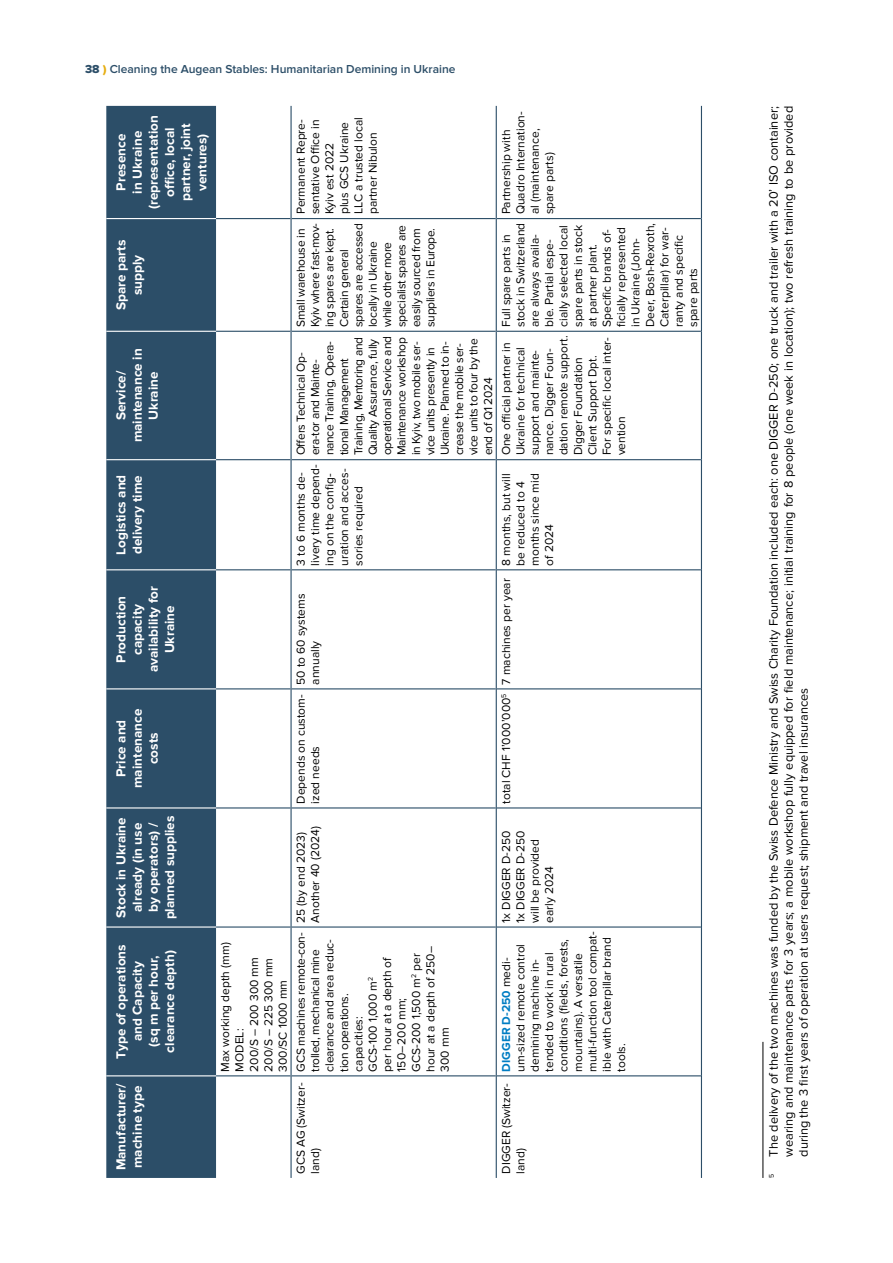
<style>
.page{position:relative;width:893px;height:1263px;background:#fff}
.page>*{position:absolute;margin:0;border:0;box-sizing:border-box;transform-origin:0 0}
.t1{font:700 13.5px/16.2px "Proxima Nova";color:#fff;text-align:center}
.t2{font:12.75px/15px "Proxima Nova";color:#000;text-align:justify}
.t3{font:12px/14.4px "Proxima Nova";color:#000}
.t4{font:12px/14.4px "Proxima Nova";letter-spacing:-.02em;color:#000}
.t5{font:600 12px "Proxima Nova";color:#2c4e68}
.t6{font:7.05px "Proxima Nova";color:#000}
.s1{font-family:"Proxima Nova Extrabld";font-weight:400}
.s2{font-family:"Proxima Nova Extrabld";font-weight:400;color:#e6ad10}
.s3{font-weight:700;color:#007dc3}
</style>
<div class="page">
<div style="left:106px;top:106px;width:110px;height:1072px;background:#2c4e68"></div>
<hr style="left:216px;top:1075px;width:74px;height:1px;background:#2c4e68">
<hr style="left:216px;top:926px;width:74px;height:1px;background:#2c4e68">
<hr style="left:216px;top:807px;width:74px;height:1px;background:#2c4e68">
<hr style="left:216px;top:688px;width:74px;height:1px;background:#2c4e68">
<hr style="left:216px;top:569px;width:74px;height:1px;background:#2c4e68">
<hr style="left:216px;top:459px;width:74px;height:1px;background:#2c4e68">
<hr style="left:216px;top:331px;width:74px;height:1px;background:#2c4e68">
<hr style="left:216px;top:218px;width:74px;height:1px;background:#2c4e68">
<hr style="left:290px;top:1076px;width:2px;height:102px;background:#2c4e68">
<hr style="left:290px;top:927px;width:2px;height:149px;background:#2c4e68">
<hr style="left:292px;top:1075px;width:204px;height:1px;background:#2c4e68">
<hr style="left:290px;top:808px;width:2px;height:119px;background:#2c4e68">
<hr style="left:292px;top:926px;width:204px;height:1px;background:#2c4e68">
<hr style="left:290px;top:689px;width:2px;height:119px;background:#2c4e68">
<hr style="left:292px;top:807px;width:204px;height:1px;background:#2c4e68">
<hr style="left:290px;top:570px;width:2px;height:119px;background:#2c4e68">
<hr style="left:292px;top:688px;width:204px;height:1px;background:#2c4e68">
<hr style="left:290px;top:460px;width:2px;height:110px;background:#2c4e68">
<hr style="left:292px;top:569px;width:204px;height:1px;background:#2c4e68">
<hr style="left:290px;top:331px;width:2px;height:129px;background:#2c4e68">
<hr style="left:292px;top:459px;width:204px;height:1px;background:#2c4e68">
<hr style="left:290px;top:219px;width:2px;height:112px;background:#2c4e68">
<hr style="left:292px;top:331px;width:204px;height:1px;background:#2c4e68">
<hr style="left:290px;top:106px;width:2px;height:113px;background:#2c4e68">
<hr style="left:292px;top:218px;width:204px;height:1px;background:#2c4e68">
<hr style="left:496px;top:1076px;width:1px;height:102px;background:#2c4e68">
<hr style="left:496px;top:927px;width:1px;height:149px;background:#2c4e68">
<hr style="left:497px;top:1075px;width:204px;height:1px;background:#2c4e68">
<hr style="left:496px;top:808px;width:1px;height:119px;background:#2c4e68">
<hr style="left:497px;top:926px;width:204px;height:1px;background:#2c4e68">
<hr style="left:496px;top:689px;width:1px;height:119px;background:#2c4e68">
<hr style="left:497px;top:807px;width:204px;height:1px;background:#2c4e68">
<hr style="left:496px;top:570px;width:1px;height:119px;background:#2c4e68">
<hr style="left:497px;top:688px;width:204px;height:1px;background:#2c4e68">
<hr style="left:496px;top:460px;width:1px;height:110px;background:#2c4e68">
<hr style="left:497px;top:569px;width:204px;height:1px;background:#2c4e68">
<hr style="left:496px;top:331px;width:1px;height:129px;background:#2c4e68">
<hr style="left:497px;top:459px;width:204px;height:1px;background:#2c4e68">
<hr style="left:496px;top:219px;width:1px;height:112px;background:#2c4e68">
<hr style="left:497px;top:331px;width:204px;height:1px;background:#2c4e68">
<hr style="left:496px;top:106px;width:1px;height:113px;background:#2c4e68">
<hr style="left:497px;top:218px;width:204px;height:1px;background:#2c4e68">
<hr style="left:701px;top:1076px;width:1px;height:102px;background:#2c4e68">
<hr style="left:701px;top:927px;width:1px;height:149px;background:#2c4e68">
<hr style="left:701px;top:808px;width:1px;height:119px;background:#2c4e68">
<hr style="left:701px;top:689px;width:1px;height:119px;background:#2c4e68">
<hr style="left:701px;top:570px;width:1px;height:119px;background:#2c4e68">
<hr style="left:701px;top:460px;width:1px;height:110px;background:#2c4e68">
<hr style="left:701px;top:331px;width:1px;height:129px;background:#2c4e68">
<hr style="left:701px;top:219px;width:1px;height:112px;background:#2c4e68">
<hr style="left:701px;top:106px;width:1px;height:113px;background:#2c4e68">
<hr style="left:106px;top:1075px;width:110px;height:1px;background:#fff">
<hr style="left:106px;top:926px;width:110px;height:1px;background:#fff">
<hr style="left:106px;top:807px;width:110px;height:1px;background:#fff">
<hr style="left:106px;top:688px;width:110px;height:1px;background:#fff">
<hr style="left:106px;top:569px;width:110px;height:1px;background:#fff">
<hr style="left:106px;top:459px;width:110px;height:1px;background:#fff">
<hr style="left:106px;top:331px;width:110px;height:1px;background:#fff">
<hr style="left:106px;top:218px;width:110px;height:1px;background:#fff">
<hr style="left:762px;top:1042px;width:1px;height:136px;background:#000">
<p class="t5" style="left:85px;top:62px;width:372px"><span class="s1">38</span> <span class="s2">)</span> Cleaning the Augean Stables: Humanitarian Demining in Ukraine</p>
<p class="t1" style="left:113px;top:209px;width:95px;rotate:-90deg">Presence<br>in Ukraine (representation office, local partner, joint ventures)</p>
<p class="t1" style="left:113px;top:310px;width:72px;rotate:-90deg">Spare parts supply</p>
<p class="t1" style="left:113px;top:442px;width:95px;rotate:-90deg">Service/ maintenance in<br>Ukraine</p>
<p class="t1" style="left:113px;top:555px;width:82px;text-align:left;rotate:-90deg">Logistics and delivery time</p>
<p class="t1" style="left:113px;top:672px;width:87px;rotate:-90deg">Production capacity availability for<br>Ukraine</p>
<p class="t1" style="left:113px;top:788px;width:81px;rotate:-90deg">Price and maintenance costs</p>
<p class="t1" style="left:113px;top:919px;width:105px;rotate:-90deg">Stock in Ukraine already (in use by operators) / planned supplies</p>
<p class="t1" style="left:113px;top:1058px;width:116px;rotate:-90deg">Type of operations and Capacity<br>(sq m per hour, clearance depth)</p>
<p class="t1" style="left:113px;top:1170px;width:88px;text-align:left;rotate:-90deg">Manufacturer/ machine type</p>
<p class="t3" style="left:218px;top:1071px;width:131px;rotate:-90deg">Max working depth (mm)<br>MODEL:<br>200/S – 200 300 mm<br>200/S – 225 300 mm<br>300/SC 1000 mm</p>
<p class="t3" style="left:294px;top:214px;width:98px;rotate:-90deg">Permanent Repre&shy;sentative Office in<br>Kyiv est 2022<br>plus GCS Ukraine<br>LLC a trusted local partner Nibulon</p>
<p class="t4" style="left:294px;top:327px;width:105px;rotate:-90deg">Small warehouse in<br>Kyiv where fast-mov&shy;ing spares are kept.<br>Certain general spares are accessed locally in Ukraine while other more specialist spares are easily sourced from suppliers in Europe.</p>
<p class="t4" style="left:294px;top:455px;width:121px;rotate:-90deg">Offers Technical Op&shy;era-tor and Mainte&shy;nance Training, Opera&shy;tional Management<br>Training, Mentoring and<br>Quality Assurance, fully operational Service and<br>Maintenance workshop in Kyiv, two mobile ser&shy;vice units presently in<br>Ukraine. Planned to in&shy;crease the mobile ser&shy;vice units to four by the end of Q1 2024</p>
<p class="t3" style="left:294px;top:566px;width:103px;rotate:-90deg">3 to 6 months de&shy;livery time depend&shy;ing on the config&shy;uration and acces&shy;sories required</p>
<p class="t3" style="left:294px;top:685px;width:93px;rotate:-90deg">50 to 60 systems annually</p>
<p class="t3" style="left:294px;top:804px;width:111px;rotate:-90deg">Depends on custom&shy;ized needs</p>
<p class="t3" style="left:499px;top:214px;width:104px;rotate:-90deg">Partnership with<br>Quadro Internation&shy;al (maintenance, spare parts)</p>
<p class="t3" style="left:499px;top:327px;width:106px;rotate:-90deg">Full spare parts in stock in Switzerland are always availa&shy;ble. Partial espe&shy;cially selected local spare parts in stock at partner plant.<br>Specific brands of&shy;ficially represented in Ukraine (John-<br>Deer, Bosh-Rexroth,<br>Caterpillar) for war&shy;ranty and specific spare parts</p>
<p class="t3" style="left:499px;top:455px;width:121px;rotate:-90deg">One official partner in<br>Ukraine for technical support and mainte&shy;nance. Digger Foun&shy;dation remote support.<br>Digger Foundation<br>Client Support Dpt.<br>For specific local inter&shy;vention</p>
<p class="t3" style="left:499px;top:566px;width:93px;text-indent:-238px;rotate:-90deg">total CHF 1’000’000<sup>5</sup> 7 machines per year 8 months, but will be reduced to 4 months since mid of 2024</p>
<p class="t3" style="left:294px;top:923px;width:98px;rotate:-90deg">25 (by end 2023)<br>Another 40 (2024)</p>
<p class="t4" style="left:294px;top:1071px;width:140px;rotate:-90deg">GCS machines remote-con&shy;trolled, mechanical mine clearance and area reduc&shy;tion operations.<br>capacities:<br>GCS-100 1,000 m<sup>2<br></sup>per hour at a depth of<br>150 – 200 mm;<br>GCS-200 1,500 m<sup>2</sup> per hour at a depth of 250 –<br>300 mm</p>
<p class="t3" style="left:294px;top:1174px;width:92px;rotate:-90deg">GCS AG (Switzer&shy;land)</p>
<p class="t3" style="left:499px;top:923px;width:94px;rotate:-90deg">1x DIGGER D-250<br>1x DIGGER D-250 will be provided early 2024</p>
<p class="t3" style="left:499px;top:1071px;width:142px;rotate:-90deg"><span class="s3">DIGGER D-250</span> medi&shy;um-sized remote control demining machine in&shy;tended to work in rural conditions (fields, forests, mountains). A versatile multi-function tool compat&shy;ible with Caterpillar brand tools.</p>
<p class="t3" style="left:499px;top:1174px;width:92px;rotate:-90deg">DIGGER (Switzer&shy;land)</p>
<p class="t2" style="left:766px;top:1157px;width:1052px;rotate:-90deg">The delivery of the two machines was funded by the Swiss Defence Ministry and Swiss Charity Foundation included each: one DIGGER D-250; one truck and trailer with a 20’ ISO container; wearing and maintenance parts for 3 years; a mobile workshop fully equipped for field maintenance; initial training for 8 people (one week in location); two refresh training to be provided during the 3 first years of operation at users request; shipment and travel insurances</p>
<p class="t6" style="left:767px;top:1178px;width:6px;rotate:-90deg">5</p>
</div>
